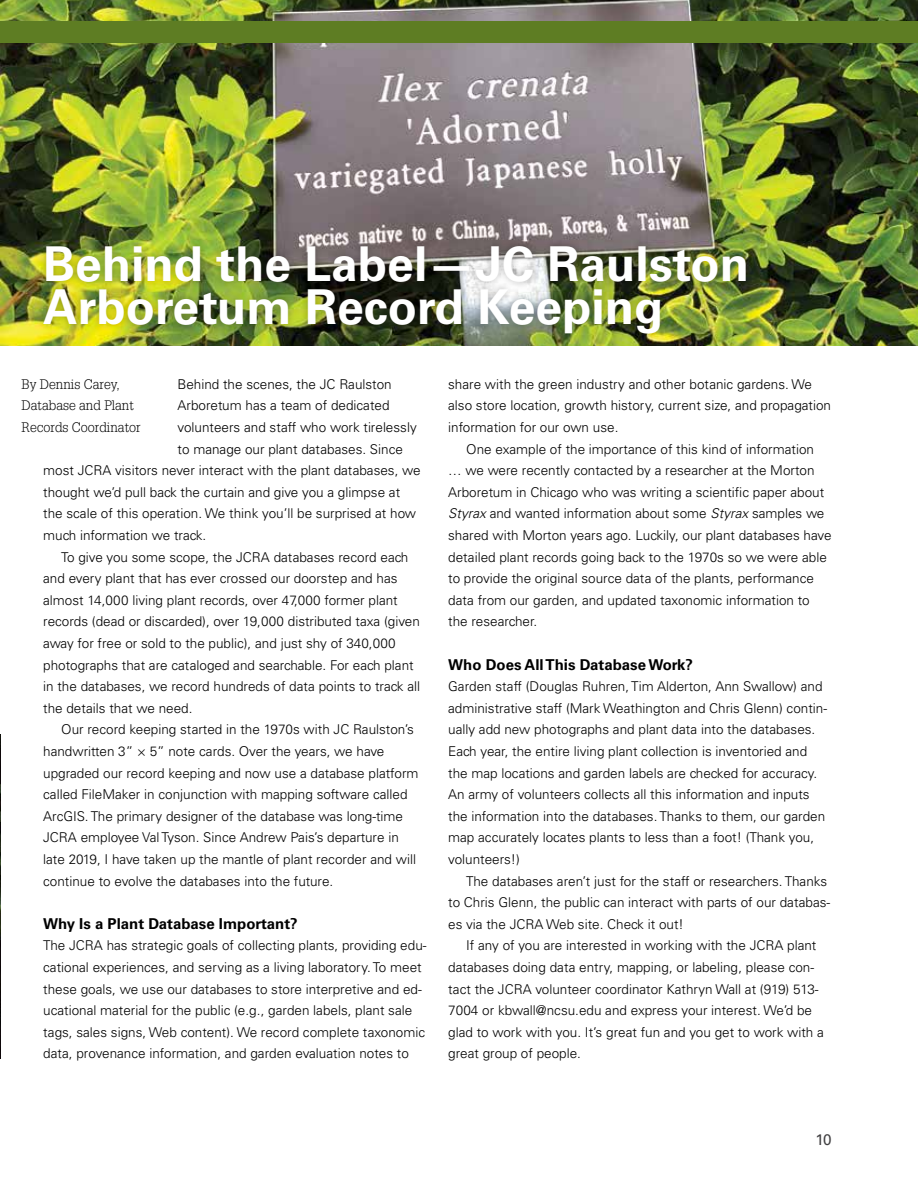
<style>
.page{position:relative;width:918px;height:1188px;background:#fff}
.page>*{position:absolute;margin:0;border:0;box-sizing:border-box;transform-origin:0 0}
.t1{font:700 48px/43.2px "Univers LT Std";color:#fff}
.t2{font:15.3px "Univers LT Std";color:#414042}
.t3{font:700 15px "Univers LT Std";color:#000}
.t4{font:300 13.5px/21.6px "Univers LT Std";color:#000}
.t5{font:300 13.5px/21.6px "Glypha LT Std";color:#000}
.s1{font-style:italic}
</style>
<div class="page">
<img style="left:0;top:0;width:918px;height:346px">
<div style="left:0;top:22px;width:918px;height:21px;background:#5e7d23"></div>
<div style="left:36px;top:238px;width:718px;height:104px;background:#000;opacity:.3"></div>
<img style="left:0;top:734px;width:1px;height:324px">
<h1 class="t1" style="left:43px;top:243px;width:707px">Behind the Label—JC Raulston<br>Arboretum Record Keeping</h1>
<p class="t4" style="left:178px;top:373px;width:216px">Behind the scenes, the JC Raulston</p>
<p class="t4" style="left:178px;top:395px;width:213px">Arboretum has a team of dedicated</p>
<p class="t4" style="left:178px;top:416px;width:241px">volunteers and staff who work tirelessly</p>
<p class="t4" style="left:178px;top:438px;width:227px">to manage our plant databases. Since</p>
<p class="t4" style="left:43px;top:460px;width:379px">most JCRA visitors never interact with the plant databases, we</p>
<p class="t4" style="left:43px;top:481px;width:359px">thought we’d pull back the curtain and give you a glimpse at</p>
<p class="t4" style="left:43px;top:503px;width:375px">the scale of this operation. We think you’ll be surprised at how</p>
<p class="t4" style="left:43px;top:524px;width:165px">much information we track.</p>
<p class="t4" style="left:61px;top:546px;width:349px">To give you some scope, the JCRA databases record each</p>
<p class="t4" style="left:43px;top:568px;width:356px">and every plant that has ever crossed our doorstep and has</p>
<p class="t4" style="left:43px;top:589px;width:356px">almost 14,000 living plant records, over 47,000 former plant</p>
<p class="t4" style="left:43px;top:611px;width:378px">records (dead or discarded), over 19,000 distributed taxa (given</p>
<p class="t4" style="left:43px;top:632px;width:354px">away for free or sold to the public), and just shy of 340,000</p>
<p class="t4" style="left:43px;top:654px;width:372px">photographs that are cataloged and searchable. For each plant</p>
<p class="t4" style="left:43px;top:676px;width:378px">in the databases, we record hundreds of data points to track all</p>
<p class="t4" style="left:43px;top:697px;width:151px">the details that we need.</p>
<p class="t4" style="left:61px;top:719px;width:354px">Our record keeping started in the 1970s with JC Raulston’s</p>
<p class="t4" style="left:43px;top:740px;width:343px">handwritten 3” × 5” note cards. Over the years, we have</p>
<p class="t4" style="left:43px;top:762px;width:377px">upgraded our record keeping and now use a database platform</p>
<p class="t4" style="left:43px;top:784px;width:366px">called FileMaker in conjunction with mapping software called</p>
<p class="t4" style="left:43px;top:805px;width:361px">ArcGIS. The primary designer of the database was long-time</p>
<p class="t4" style="left:43px;top:827px;width:357px">JCRA employee Val Tyson. Since Andrew Pais’s departure in</p>
<p class="t4" style="left:43px;top:848px;width:374px">late 2019, I have taken up the mantle of plant recorder and will</p>
<p class="t4" style="left:43px;top:870px;width:292px">continue to evolve the databases into the future.</p>
<p class="t3" style="left:43px;top:915px;width:256px">Why Is a Plant Database Important?</p>
<p class="t4" style="left:43px;top:935px;width:385px">The JCRA has strategic goals of collecting plants, providing edu&shy;cational experiences, and serving as a living laboratory. To meet these goals, we use our databases to store interpretive and ed&shy;ucational material for the public (e.g., garden labels, plant sale tags, sales signs, Web content). We record complete taxonomic data, provenance information, and garden evaluation notes to</p>
<p class="t5" style="left:22px;top:373px;width:121px">By Dennis Carey,<br>Database and Plant<br>Records Coordinator</p>
<p class="t4" style="left:448px;top:373px;width:384px">share with the green industry and other botanic gardens. We also store location, growth history, current size, and propagation information for our own use.</p>
<p class="t4" style="left:448px;top:438px;width:385px;text-indent:18px">One example of the importance of this kind of information<br>… we were recently contacted by a researcher at the Morton Arboretum in Chicago who was writing a scientific paper about <span class="s1">Styrax</span> and wanted information about some <span class="s1">Styrax</span> samples we shared with Morton years ago. Luckily, our plant databases have detailed plant records going back to the 1970s so we were able to provide the original source data of the plants, performance data from our garden, and updated taxonomic information to the researcher.</p>
<p class="t3" style="left:448px;top:656px;width:246px">Who Does All This Database Work?</p>
<p class="t4" style="left:448px;top:676px;width:380px">Garden staff (Douglas Ruhren, Tim Alderton, Ann Swallow) and administrative staff (Mark Weathington and Chris Glenn) contin&shy;ually add new photographs and plant data into the databases.<br>Each year, the entire living plant collection is inventoried and the map locations and garden labels are checked for accuracy.<br>An army of volunteers collects all this information and inputs the information into the databases. Thanks to them, our garden map accurately locates plants to less than a foot! (Thank you, volunteers!)</p>
<p class="t4" style="left:448px;top:870px;width:384px;text-indent:18px">The databases aren’t just for the staff or researchers. Thanks to Chris Glenn, the public can interact with parts of our databas&shy;es via the JCRA Web site. Check it out!</p>
<p class="t4" style="left:448px;top:935px;width:377px;text-indent:18px">If any of you are interested in working with the JCRA plant databases doing data entry, mapping, or labeling, please con&shy;tact the JCRA volunteer coordinator Kathryn Wall at (919) 513- 7004 or kbwall@ncsu.edu and express your interest. We’d be glad to work with you. It’s great fun and you get to work with a great group of people.</p>
<p class="t2" style="left:815px;top:1130px;width:18px">10</p>
</div>
